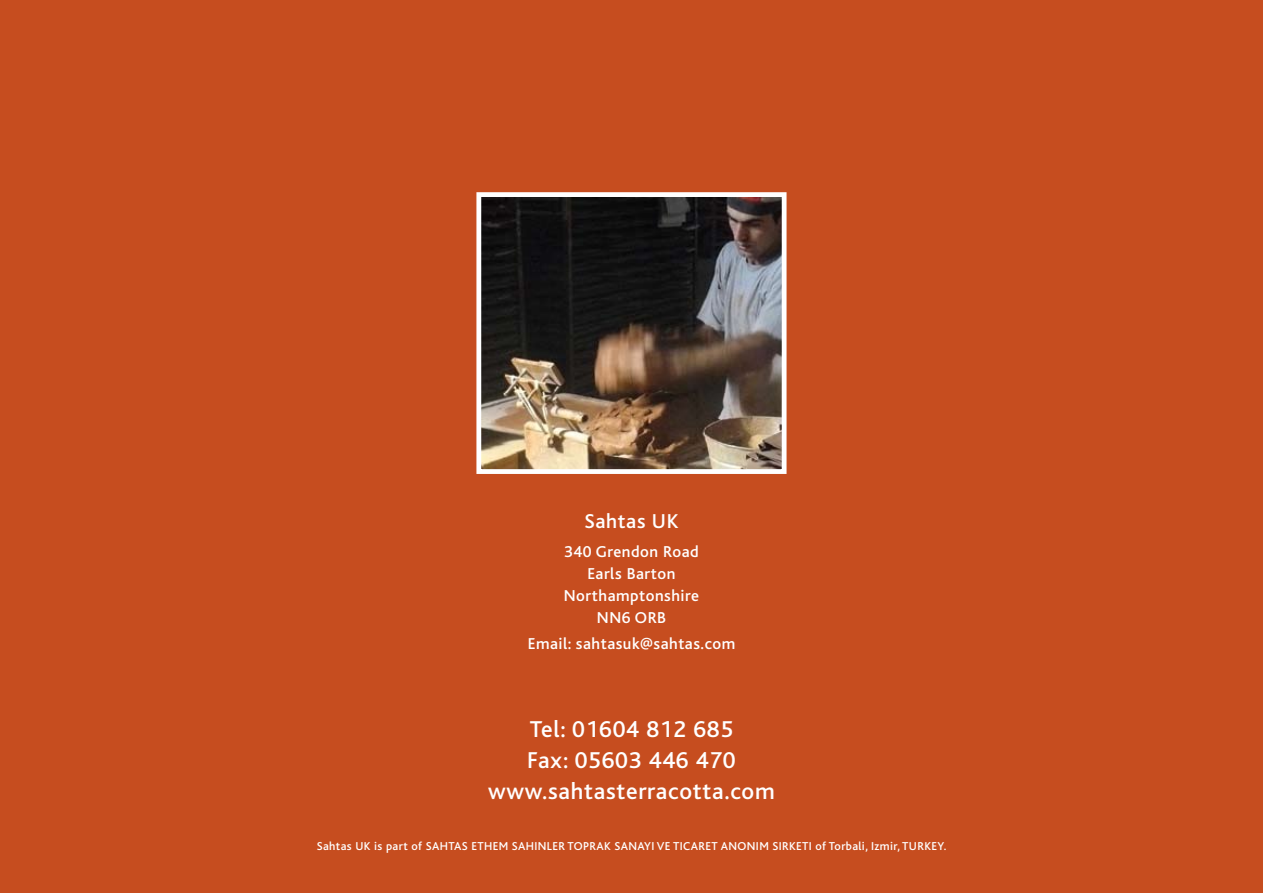
<style>
.page{position:relative;width:1263px;height:893px;background:#c64d1f}
.page>*{position:absolute;margin:0;border:0;box-sizing:border-box;transform-origin:0 0}
.t1{font:500 24px/30.9px "Bliss";letter-spacing:.03em;color:#fff;text-align:center}
.t2{font:500 21px "Bliss";letter-spacing:.03em;color:#fff}
.t3{font:500 16.5px/21.9px "Bliss";letter-spacing:.03em;color:#fff;text-align:center}
.t4{font:500 12px "Bliss";letter-spacing:.03em;color:#fff}
</style>
<div class="page">
<img style="left:476px;top:192px;width:311px;height:282px">
<h2 class="t2" style="left:584px;top:511px;width:96px">Sahtas UK</h2>
<h3 class="t3" style="left:564px;top:541px;width:137px">340 Grendon Road<br>Earls Barton<br>Northamptonshire<br>NN6 ORB</h3>
<h3 class="t3" style="left:528px;top:633px;width:209px">Email: sahtasuk@sahtas.com</h3>
<h1 class="t1" style="left:488px;top:714px;width:288px">Tel: 01604 812 685<br>Fax: 05603 446 470 www.sahtasterracotta.com</h1>
<p class="t4" style="left:317px;top:840px;width:631px">Sahtas UK is part of SAHTAS ETHEM SAHINLER TOPRAK SANAYI VE TICARET ANONIM SIRKETI of Torbali, Izmir, TURKEY.</p>
</div>
